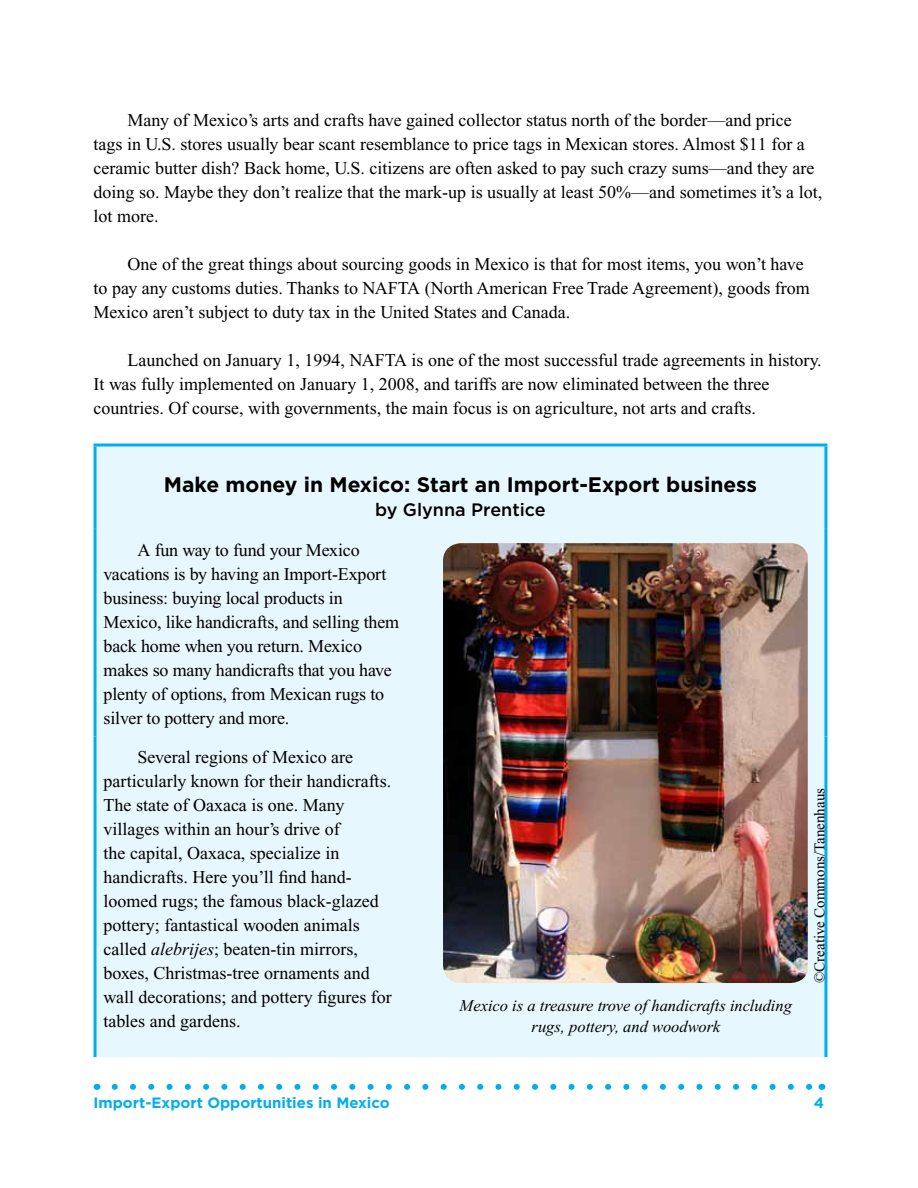
<style>
.page{position:relative;width:918px;height:1188px;background:#fff}
.page>*{position:absolute;margin:0;border:0;box-sizing:border-box;transform-origin:0 0}
.subhead{font:700 21px "Gotham";color:#000}
.t1{font:18px/24px "Times New Roman";color:#000}
.subhead-2{font:500 18px "Gotham";color:#000}
.t2{font:italic 16.5px/21px "Times New Roman";color:#000;text-align:center}
.t3{font:700 15px "Gotham";color:#00aeef}
.photo_credit{font:15px "Times New Roman";color:#000}
.s1{font-style:italic}
</style>
<div class="page">
<svg style="left:115px;top:1084px;width:697px;height:6px"></svg>
<div style="left:97px;top:447px;width:727px;height:610px;background:#e6f7fd"></div>
<hr style="left:94px;top:444px;width:733px;height:3px;background:#00aeef">
<hr style="left:94px;top:447px;width:3px;height:82px;background:#00aeef">
<hr style="left:824px;top:447px;width:3px;height:82px;background:#00aeef">
<hr style="left:94px;top:529px;width:3px;height:208px;background:#00aeef">
<hr style="left:824px;top:529px;width:3px;height:208px;background:#00aeef">
<hr style="left:94px;top:737px;width:3px;height:320px;background:#00aeef">
<hr style="left:824px;top:737px;width:3px;height:320px;background:#00aeef">
<img style="left:443px;top:543px;width:365px;height:440px">
<p class="t1" style="left:94px;top:108px;width:730px;text-indent:34px">Many of Mexico’s arts and crafts have gained collector status north of the border—and price tags in U.S. stores usually bear scant resemblance to price tags in Mexican stores. Almost $11 for a ceramic butter dish? Back home, U.S. citizens are often asked to pay such crazy sums—and they are doing so. Maybe they don’t realize that the mark-up is usually at least 50%—and sometimes it’s a lot, lot more.</p>
<p class="t1" style="left:94px;top:252px;width:718px;text-indent:34px">One of the great things about sourcing goods in Mexico is that for most items, you won’t have to pay any customs duties. Thanks to NAFTA (North American Free Trade Agreement), goods from<br>Mexico aren’t subject to duty tax in the United States and Canada.</p>
<p class="t1" style="left:94px;top:348px;width:730px;text-indent:34px">Launched on January 1, 1994, NAFTA is one of the most successful trade agreements in history.<br>It was fully implemented on January 1, 2008, and tariffs are now eliminated between the three countries. Of course, with governments, the main focus is on agriculture, not arts and crafts.</p>
<p class="subhead" style="left:164px;top:473px;width:595px">Make money in Mexico: Start an Import-Export business</p>
<p class="subhead-2" style="left:375px;top:500px;width:172px">by Glynna Prentice</p>
<p class="t1" style="left:104px;top:538px;width:297px;text-indent:34px">A fun way to fund your Mexico vacations is by having an Import-Export business: buying local products in Mexico, like handicrafts, and selling them back home when you return. Mexico makes so many handicrafts that you have plenty of options, from Mexican rugs to silver to pottery and more.</p>
<p class="t1" style="left:104px;top:745px;width:290px;text-indent:34px">Several regions of Mexico are particularly known for their handicrafts.<br>The state of Oaxaca is one. Many villages within an hour’s drive of<br>the capital, Oaxaca, specialize in handicrafts. Here you’ll find hand&shy;loomed rugs; the famous black-glazed pottery; fantastical wooden animals called <span class="s1">alebrijes</span>; beaten-tin mirrors, boxes, Christmas-tree ornaments and wall decorations; and pottery figures for tables and gardens.</p>
<p class="t2" style="left:460px;top:995px;width:334px">Mexico is a treasure trove of handicrafts including rugs, pottery, and woodwork</p>
<p class="photo_credit" style="left:811px;top:983px;width:197px;rotate:-90deg">©Creative Commons/Tanenhaus</p>
<p class="t3" style="left:94px;top:1094px;width:298px">Import-Export Opportunities in Mexico</p>
<p class="t3" style="left:814px;top:1094px;width:12px">4</p>
</div>
